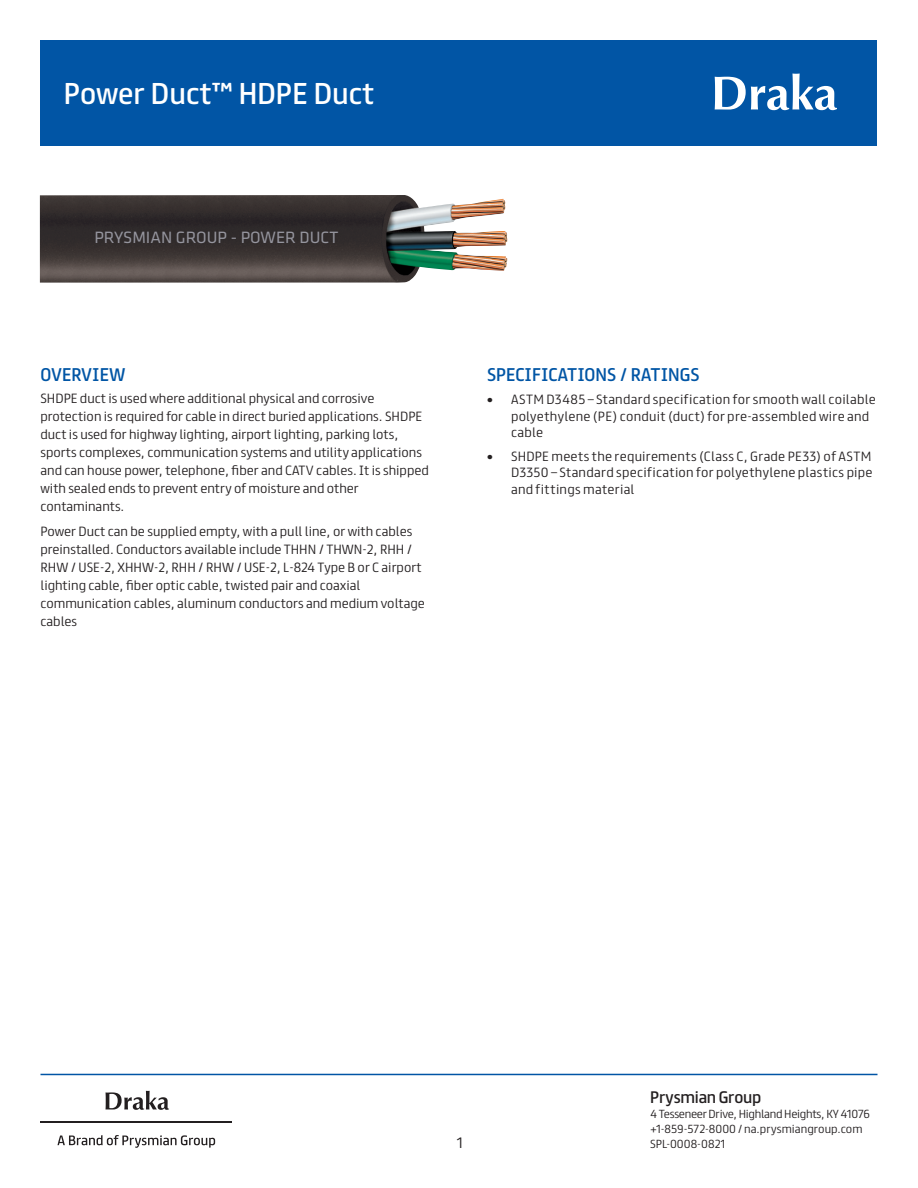
<style>
.page{position:relative;width:918px;height:1188px;background:#fff}
.page>*{position:absolute;margin:0;border:0;box-sizing:border-box;transform-origin:0 0}
.t1{font:27px "FS Truman";color:#fff}
.body_9_14{font:16.95px "Klavika";color:#95959e}
.body_second_paragrap{font:16.5px "FS Truman";color:#0155a5}
._3_Subs_Blue{font:16.5px "FS Truman";color:#0155a5}
._8_Intro_text{font:15px "FS Truman";letter-spacing:-.02em;color:#231f20}
.t2{font:300 13.5px "FS Truman";color:#231f20}
.Body_Copy_for_Overvi{font:300 12px/18px "FS Truman";color:#231f20}
.body_second_paragrap-2{font:300 12px/16.5px "FS Truman";letter-spacing:.025em;color:#231f20}
._8_Intro_text-2{font:300 10.5px "FS Truman";letter-spacing:.005em;color:#231f20}
._8_Intro_text-3{font:300 10.5px "FS Truman";letter-spacing:-.02em;color:#231f20}
.s1{font-weight:700}
</style>
<div class="page">
<div style="left:40px;top:40px;width:838px;height:106px;background:#0155a5"></div>
<svg style="left:715px;top:74px;width:122px;height:36px"></svg>
<hr style="left:40px;top:1122px;width:192px;height:1px;background:#231f20">
<svg style="left:57px;top:1135px;width:158px;height:13px"></svg>
<svg style="left:106px;top:1091px;width:63px;height:19px"></svg>
<hr style="left:40px;top:1074px;width:838px;height:1px;background:#0155a5">
<img style="left:40px;top:195px;width:467px;height:88px">
<p class="t1" style="left:64px;top:70px;width:312px">Power Duct™ HDPE Duct</p>
<p class="body_9_14" style="left:94px;top:229px;width:245px">PRYSMIAN GROUP - POWER DUCT</p>
<p class="_3_Subs_Blue" style="left:40px;top:360px;width:87px">OVERVIEW</p>
<p class="Body_Copy_for_Overvi" style="left:40px;top:389px;width:390px">SHDPE duct is used where additional physical and corrosive protection is required for cable in direct buried applications. SHDPE duct is used for highway lighting, airport lighting, parking lots, sports complexes, communication systems and utility applications and can house power, telephone, fiber and CATV cables. It is shipped with sealed ends to prevent entry of moisture and other contaminants.</p>
<p class="Body_Copy_for_Overvi" style="left:40px;top:521px;width:386px">Power Duct can be supplied empty, with a pull line, or with cables preinstalled. Conductors available include THHN / THWN-2, RHH / RHW / USE-2, XHHW-2, RHH / RHW / USE-2, L-824 Type B or C airport lighting cable, fiber optic cable, twisted pair and coaxial communication cables, aluminum conductors and medium voltage cables</p>
<p class="body_second_paragrap" style="left:487px;top:360px;width:214px">SPECIFICATIONS / RATINGS</p>
<p class="body_second_paragrap-2" style="left:511px;top:390px;width:366px;text-indent:-24px"><span class="s1">•</span> ASTM D3485 – Standard specification for smooth wall coilable polyethylene (PE) conduit (duct) for pre-assembled wire and cable</p>
<p class="body_second_paragrap-2" style="left:511px;top:447px;width:363px;text-align:justify;text-indent:-24px"><span class="s1">•</span> SHDPE meets the requirements (Class C, Grade PE33) of ASTM D3350 – Standard specification for polyethylene plastics pipe and fittings material</p>
<p class="t2" style="left:457px;top:1130px;width:7px">1</p>
<p class="_8_Intro_text" style="left:650px;top:1084px;width:113px">Prysmian Group</p>
<p class="_8_Intro_text-3" style="left:650px;top:1104px;width:221px">4 Tesseneer Drive, Highland Heights, KY 41076</p>
<p class="_8_Intro_text-2" style="left:650px;top:1119px;width:214px">+1-859-572-8000 / na.prysmiangroup.com</p>
<p class="_8_Intro_text-2" style="left:650px;top:1134px;width:77px">SPL-0008-0821</p>
</div>
